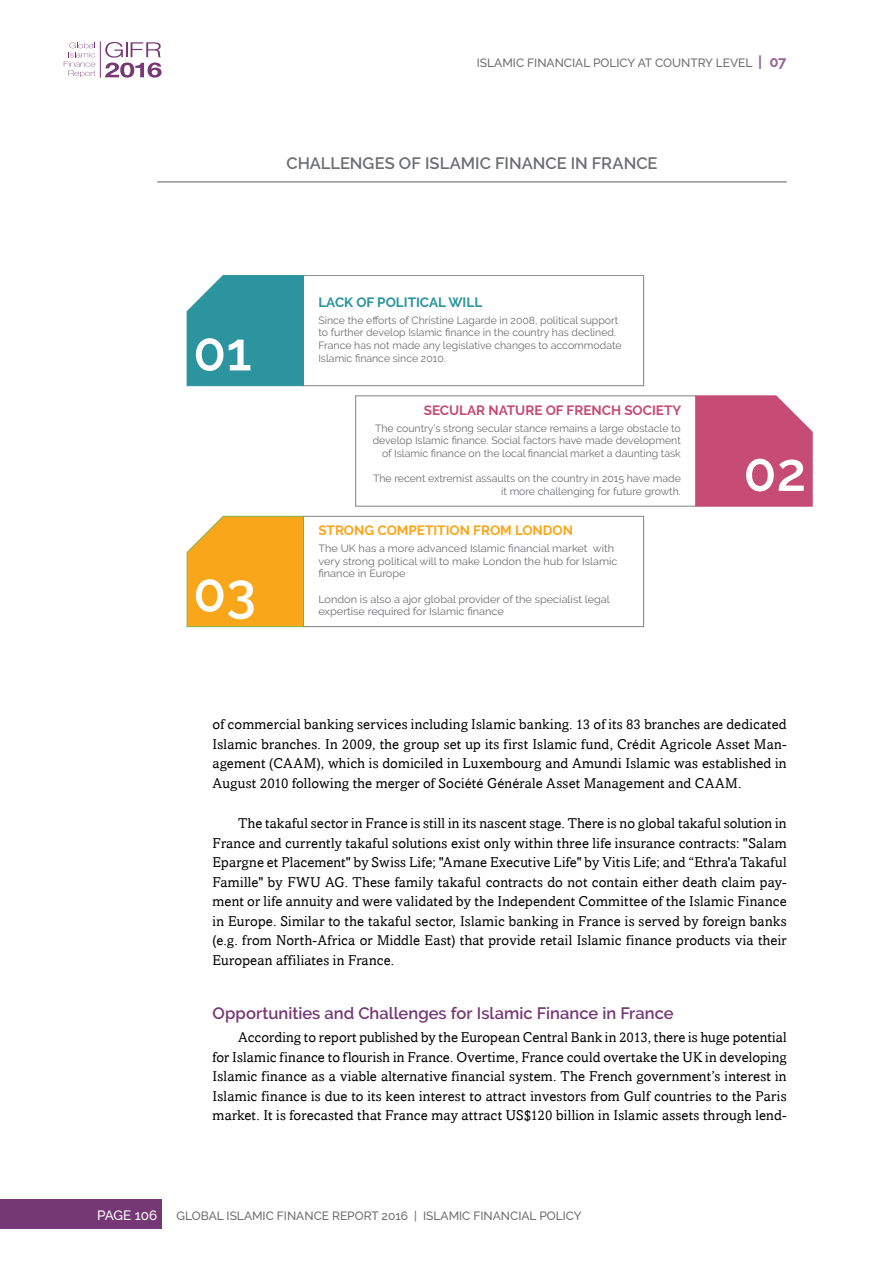
<style>
.page{position:relative;width:893px;height:1263px;background:#fff}
.page>*{position:absolute;margin:0;border:0;box-sizing:border-box;transform-origin:0 0}
.t1{font:600 54px "Raleway";color:#fff}
.t2{font:600 16.5px "Raleway";color:#763874}
.t3{font:600 16.5px "Raleway";color:#6d6e71}
.t4{font:14.25px/19.5px "Amasis";letter-spacing:.01em;color:#000;text-align:justify}
.t5{font:700 13.5px "Raleway";color:#c64c75}
.t6{font:700 13.5px "Raleway";color:#faa61a}
.t7{font:700 13.5px "Raleway";color:#2c949e}
.t8{font:500 13.5px "Raleway";color:#fff}
.t9{font:500 12px "Raleway";color:#6d6e71}
.t10{font:10.5px/12.6px "Raleway";color:#6d6e71;text-align:right}
.t11{font:10.5px/12.6px "Raleway";color:#6d6e71;scale:1.04 1}
.s1{font-weight:700;font-size:15px;color:#936991}
</style>
<div class="page">
<div style="left:0;top:1199px;width:162px;height:30px;background:#763874"></div>
<svg style="left:64px;top:43px;width:32px;height:34px"></svg>
<svg style="left:105px;top:42px;width:57px;height:36px"></svg>
<hr style="left:100px;top:41px;width:1px;height:37px;background:#773875">
<hr style="left:157px;top:181px;width:630px;height:1px;background:#6d6e71">
<div style="left:355px;top:395px;width:341px;height:111px;border:1px solid #808285"></div>
<div style="left:303px;top:516px;width:341px;height:111px;border:1px solid #808285"></div>
<svg style="left:187px;top:515px;width:117px;height:112px"></svg>
<div style="left:303px;top:275px;width:341px;height:111px;border:1px solid #808285"></div>
<div style="left:187px;top:275px;width:117px;height:111px;background:#2c949e"></div>
<svg style="left:695px;top:395px;width:118px;height:112px"></svg>
<p class="t9" style="left:477px;top:55px;width:311px">ISLAMIC FINANCIAL POLICY AT COUNTRY LEVEL <span class="s1">| 07</span></p>
<p class="t3" style="left:286px;top:153px;width:373px">CHALLENGES OF ISLAMIC FINANCE IN FRANCE</p>
<h1 class="t1" style="left:193px;top:320px;width:60px">01</h1>
<h1 class="t1" style="left:193px;top:561px;width:64px">03</h1>
<p class="t7" style="left:318px;top:294px;width:165px">LACK OF POLITICAL WILL</p>
<p class="t10" style="left:318px;top:314px;width:305px;text-align:left">Since the efforts of Christine Lagarde in 2008, political support to further develop Islamic finance in the country has declined.<br>France has not made any legislative changes to accommodate</p>
<p class="t10" style="left:318px;top:352px;width:129px">Islamic finance since 2010.</p>
<p class="t5" style="left:424px;top:402px;width:259px">SECULAR NATURE OF FRENCH SOCIETY</p>
<p class="t10" style="left:373px;top:422px;width:310px">The country’s strong secular stance remains a large obstacle to develop Islamic finance. Social factors have made development of Islamic finance on the local financial market a daunting task</p>
<p class="t10" style="left:373px;top:472px;width:309px">The recent extremist assaults on the country in 2015 have made it more challenging for future growth.</p>
<p class="t6" style="left:318px;top:523px;width:256px">STRONG COMPETITION FROM LONDON</p>
<p class="t11" style="left:318px;top:542px;width:289px">The UK has a more advanced Islamic financial market with very strong political will to make London the hub for Islamic finance in Europe</p>
<p class="t11" style="left:318px;top:593px;width:282px">London is also a ajor global provider of the specialist legal expertise required for Islamic finance</p>
<h1 class="t1" style="left:743px;top:441px;width:64px">02</h1>
<p class="t4" style="left:213px;top:714px;width:576px">of commercial banking services including Islamic banking. 13 of its 83 branches are dedicated Islamic branches. In 2009, the group set up its first Islamic fund, Crédit Agricole Asset Man&shy;agement (CAAM), which is domiciled in Luxembourg and Amundi Islamic was established in August 2010 following the merger of Société Générale Asset Management and CAAM.</p>
<p class="t4" style="left:213px;top:814px;width:576px;text-indent:26px">The takaful sector in France is still in its nascent stage. There is no global takaful solution in France and currently takaful solutions exist only within three life insurance contracts: "Salam Epargne et Placement" by Swiss Life; "Amane Executive Life" by Vitis Life; and “Ethra'a Takaful Famille" by FWU AG. These family takaful contracts do not contain either death claim pay&shy;ment or life annuity and were validated by the Independent Committee of the Islamic Finance in Europe. Similar to the takaful sector, Islamic banking in France is served by foreign banks (e.g. from North-Africa or Middle East) that provide retail Islamic finance products via their European affiliates in France.</p>
<p class="t2" style="left:213px;top:1003px;width:462px">Opportunities and Challenges for Islamic Finance in France</p>
<p class="t4" style="left:213px;top:1027px;width:576px;text-indent:26px">According to report published by the European Central Bank in 2013, there is huge potential for Islamic finance to flourish in France. Overtime, France could overtake the UK in developing Islamic finance as a viable alternative financial system. The French government’s interest in Islamic finance is due to its keen interest to attract investors from Gulf countries to the Paris market. It is forecasted that France may attract US$120 billion in Islamic assets through lend-</p>
<p class="t8" style="left:97px;top:1208px;width:62px">PAGE 106</p>
<p class="t9" style="left:177px;top:1208px;width:407px">GLOBAL ISLAMIC FINANCE REPORT 2016 | ISLAMIC FINANCIAL POLICY</p>
</div>
